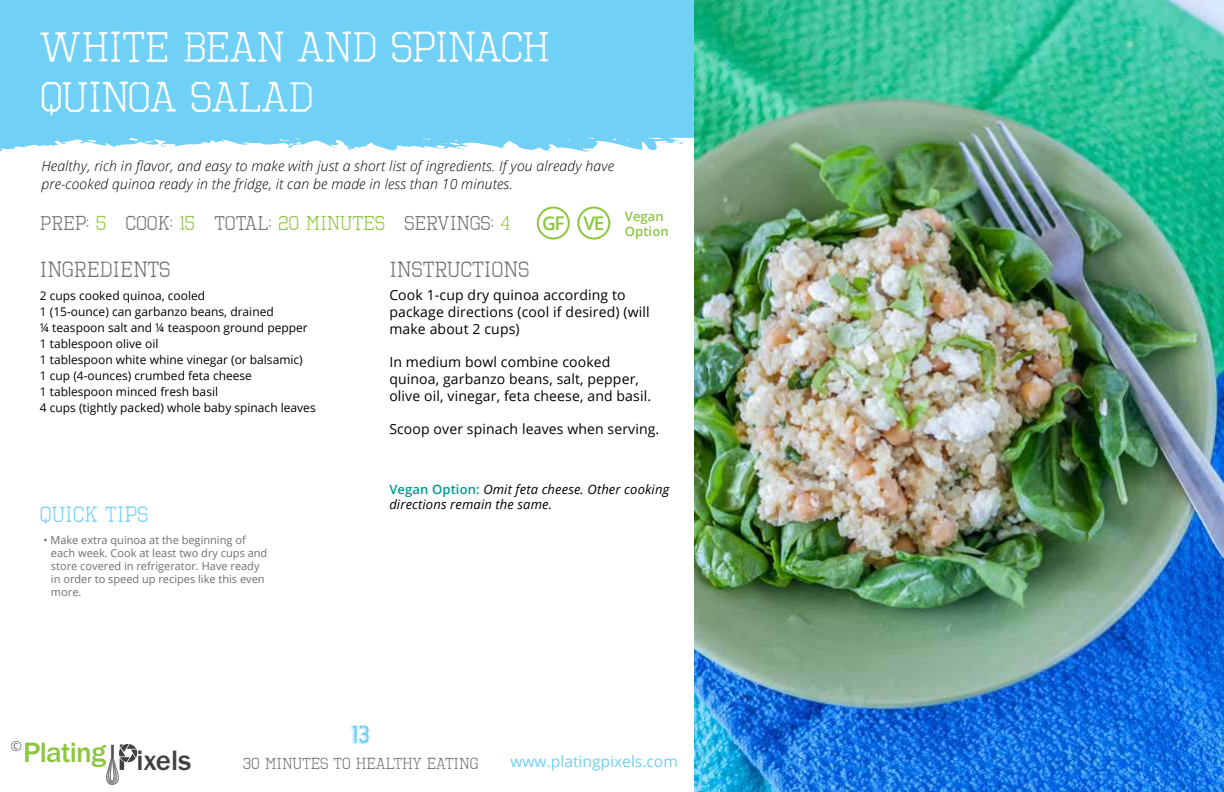
<style>
.page{position:relative;width:1224px;height:792px;background:#fff}
.page>*{position:absolute;margin:0;border:0;box-sizing:border-box;transform-origin:0 0}
.t1{font:43px/50px "Octin Vintage Free";letter-spacing:-.025em;color:#fff}
.t2{font:500 29px "Franklin Gothic";letter-spacing:-.025em;color:#8cc63f}
.t3{font:26px "Vintagefair";color:#70d0f6}
.t4{font:22px "Octin Vintage Free";color:#6d6e70}
.t5{font:22px "Octin Vintage Free";color:#70d0f6}
.t6{font:20px "Octin Vintage Free";color:#6d6e70}
.t7{font:600 18.9px "Open Sans";color:#8cc63f}
.t8{font:16px "Octin Vintage Free";color:#6d6e70}
.t9{font:15.6px "Open Sans";color:#70d0f6}
.t10{font:14px/16.8px "Open Sans";letter-spacing:.01em;color:#000}
.t11{font:italic 300 14px/18px "Open Sans";letter-spacing:.01em;color:#000}
.t12{font:14px "Open Sans";color:#6d6e70}
.t13{font:italic 13px/15.6px "Open Sans";letter-spacing:.01em;color:#000}
.t14{font:600 13px/15.6px "Open Sans";letter-spacing:.01em;color:#8cc63f}
.t15{font:12px/16px "Open Sans";color:#000}
.t16{font:11px/13px "Open Sans";color:#6d6e70}
.s1{color:#8cc63f}
.s2{font-weight:600;font-style:normal;color:#009992}
.s3{color:#404042}
</style>
<div class="page">
<div style="left:0;top:0;width:695px;height:154px;background:#70d0f6"></div>
<div style="left:119px;top:744px;width:19px;height:19px;border:1px solid #fff;border-radius:50%"></div>
<svg style="left:106px;top:744px;width:31px;height:41px"></svg>
<img style="left:695px;top:0;width:529px;height:792px">
<div style="left:537px;top:207px;width:33px;height:33px;border:2px solid #8cc63f;border-radius:50%"></div>
<div style="left:577px;top:207px;width:33px;height:33px;border:2px solid #8cc63f;border-radius:50%"></div>
<h1 class="t1" style="left:40px;top:24px;width:512px">WHITE BEAN AND SPINACH<br>QUINOA SALAD</h1>
<p class="t11" style="left:41px;top:156px;width:574px">Healthy, rich in flavor, and easy to make with just a short list of ingredients. If you already have pre-cooked quinoa ready in the fridge, it can be made in less than 10 minutes.</p>
<h3 class="t6" style="left:40px;top:216px;width:472px">PREP: <span class="s1">5</span> COOK: <span class="s1">15</span> TOTAL: <span class="s1">20 MINUTES</span> SERVINGS: <span class="s1">4</span></h3>
<h3 class="t4" style="left:389px;top:261px;width:142px">INSTRUCTIONS</h3>
<h3 class="t4" style="left:40px;top:261px;width:132px">INGREDIENTS</h3>
<h3 class="t7" style="left:542px;top:216px;width:64px">GF VE</h3>
<p class="t14" style="left:625px;top:209px;width:45px">Vegan<br>Option</p>
<p class="t15" style="left:40px;top:289px;width:277px">2 cups cooked quinoa, cooled<br>1 (15-ounce) can garbanzo beans, drained<br>¼ teaspoon salt and ¼ teaspoon ground pepper 1 tablespoon olive oil<br>1 tablespoon white whine vinegar (or balsamic)<br>1 cup (4-ounces) crumbed feta cheese<br>1 tablespoon minced fresh basil<br>4 cups (tightly packed) whole baby spinach leaves</p>
<h3 class="t5" style="left:40px;top:506px;width:110px">QUICK TIPS</h3>
<p class="t16" style="left:51px;top:534px;width:218px;text-indent:-8px">• Make extra quinoa at the beginning of each week. Cook at least two dry cups and store covered in refrigerator. Have ready in order to speed up recipes like this even more.</p>
<p class="t10" style="left:389px;top:288px;width:262px">Cook 1-cup dry quinoa according to package directions (cool if desired) (will make about 2 cups)</p>
<p class="t10" style="left:389px;top:355px;width:263px">In medium bowl combine cooked quinoa, garbanzo beans, salt, pepper, olive oil, vinegar, feta cheese, and basil.</p>
<p class="t10" style="left:389px;top:422px;width:272px">Scoop over spinach leaves when serving.</p>
<p class="t13" style="left:389px;top:481px;width:281px"><span class="s2">Vegan Option:</span> Omit feta cheese. Other cooking directions remain the same.</p>
<p class="t12" style="left:11px;top:740px;width:13px">©</p>
<h2 class="t2" style="left:23px;top:742px;width:170px">Plating <span class="s3">ixels</span></h2>
<h3 class="t3" style="left:351px;top:725px;width:20px">13</h3>
<h3 class="t8" style="left:243px;top:757px;width:237px">30 MINUTES TO HEALTHY EATING</h3>
<p class="t9" style="left:510px;top:755px;width:169px">www.platingpixels.com</p>
</div>
